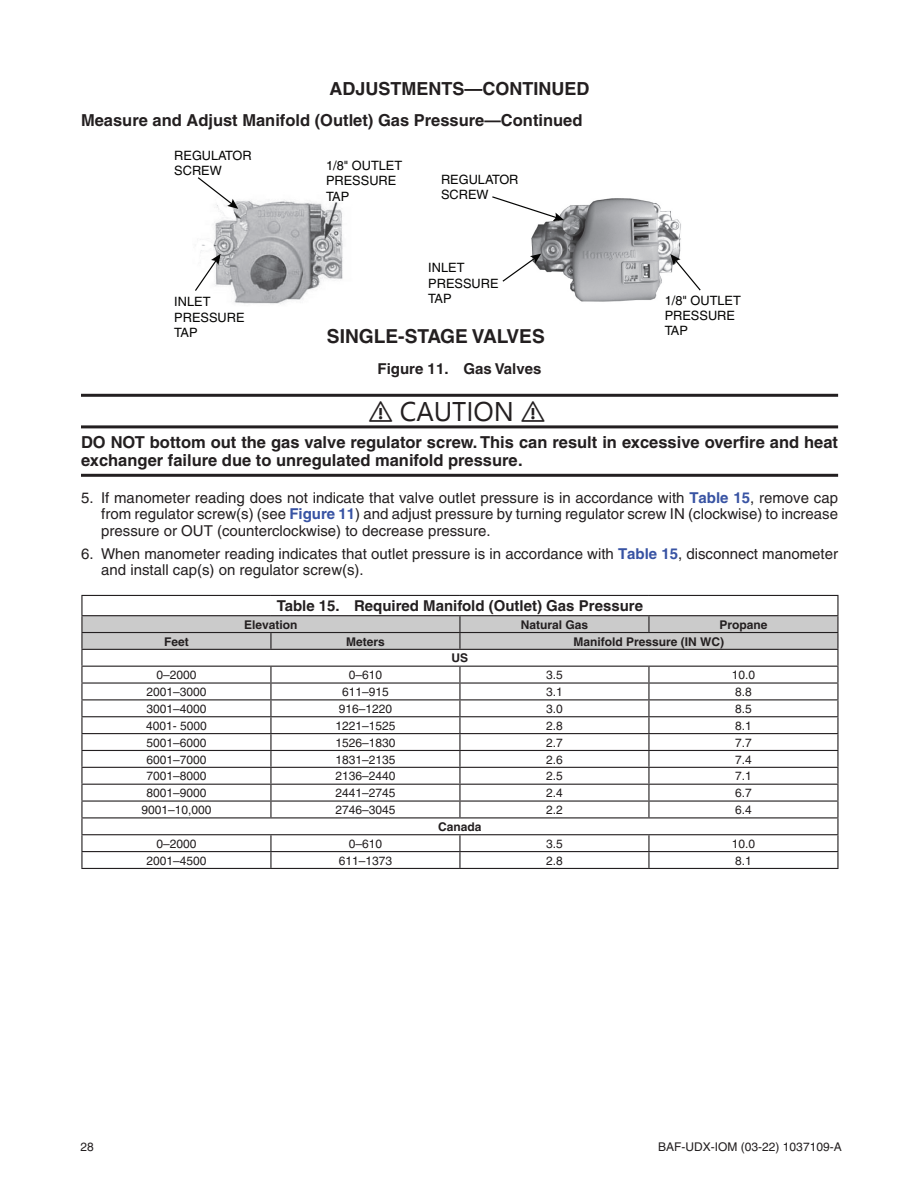
<style>
.page{position:relative;width:918px;height:1188px;background:#fff}
.page>*{position:absolute;margin:0;border:0;box-sizing:border-box;transform-origin:0 0}
.t1{font:700 19.2px "Helvetica";color:#231f20}
.HEADING-CONTINUED{font:700 18px "Helvetica";color:#231f20}
.Note_Paragraph{font:700 16.5px/18px "Helvetica";color:#231f20}
.SUBHEADING1-CONTINUE{font:700 16.5px "Helvetica";color:#231f20}
.t2{font:15px/16.5px "Helvetica";color:#231f20;text-align:justify}
.t3{font:700 15px "Helvetica";color:#231f20}
.t4{font:12.9px/15.5px "Helvetica";color:#050504}
.Table_Text{font:12px "Helvetica";color:#231f20}
.Column_Head{font:700 12px "Helvetica";color:#231f20}
.Table_Text-2{font:700 12px "Helvetica";color:#231f20}
.s1{font-weight:700;color:#3853a3}
</style>
<div class="page">
<img style="left:200px;top:198px;width:481px;height:106px">
<svg style="left:195px;top:254px;width:26px;height:37px"></svg>
<svg style="left:198px;top:177px;width:40px;height:32px"></svg>
<svg style="left:503px;top:254px;width:38px;height:28px"></svg>
<svg style="left:492px;top:196px;width:72px;height:25px"></svg>
<svg style="left:670px;top:254px;width:31px;height:37px"></svg>
<hr style="left:81px;top:595px;width:190px;height:1px;background:#231f20">
<hr style="left:271px;top:595px;width:189px;height:1px;background:#231f20">
<hr style="left:460px;top:595px;width:189px;height:1px;background:#231f20">
<hr style="left:649px;top:595px;width:190px;height:1px;background:#231f20">
<hr style="left:81px;top:868px;width:190px;height:1px;background:#231f20">
<hr style="left:271px;top:868px;width:189px;height:1px;background:#231f20">
<hr style="left:460px;top:868px;width:189px;height:1px;background:#231f20">
<hr style="left:649px;top:868px;width:190px;height:1px;background:#231f20">
<svg style="left:81px;top:596px;width:758px;height:272px"></svg>
<hr style="left:460px;top:649px;width:189px;height:1px;background:#231f20">
<hr style="left:649px;top:649px;width:190px;height:1px;background:#231f20">
<hr style="left:81px;top:394px;width:757px;height:3px;background:#231f20">
<hr style="left:81px;top:425px;width:757px;height:3px;background:#231f20">
<hr style="left:81px;top:474px;width:757px;height:3px;background:#231f20">
<p class="HEADING-CONTINUED" style="left:330px;top:78px;width:261px">ADJUSTMENTS—CONTINUED</p>
<p class="SUBHEADING1-CONTINUE" style="left:81px;top:110px;width:503px">Measure and Adjust Manifold (Outlet) Gas Pressure—Continued</p>
<p class="t4" style="left:174px;top:148px;width:79px">REGULATOR<br>SCREW</p>
<p class="t4" style="left:174px;top:294px;width:72px">INLET<br>PRESSURE<br>TAP</p>
<p class="t4" style="left:326px;top:157px;width:78px">1/8" OUTLET<br>PRESSURE<br>TAP</p>
<p class="t4" style="left:441px;top:172px;width:79px">REGULATOR<br>SCREW</p>
<p class="t4" style="left:428px;top:260px;width:72px">INLET<br>PRESSURE<br>TAP</p>
<p class="t1" style="left:327px;top:325px;width:219px">SINGLE-STAGE VALVES</p>
<p class="t3" style="left:378px;top:360px;width:165px">Figure 11. Gas Valves</p>
<p class="t4" style="left:665px;top:292px;width:78px">1/8" OUTLET<br>PRESSURE<br>TAP</p>
<p class="Note_Paragraph" style="left:81px;top:433px;width:759px">DO NOT bottom out the gas valve regulator screw. This can result in excessive overfire and heat exchanger failure due to unregulated manifold pressure.</p>
<p class="t2" style="left:101px;top:489px;width:738px;text-indent:-20px">5. If manometer reading does not indicate that valve outlet pressure is in accordance with <span class="s1">Table 15</span>, remove cap from regulator screw(s) (see <span class="s1">Figure 11</span>) and adjust pressure by turning regulator screw IN (clockwise) to increase pressure or OUT (counterclockwise) to decrease pressure.</p>
<p class="t2" style="left:101px;top:545px;width:738px;text-indent:-20px">6. When manometer reading indicates that outlet pressure is in accordance with <span class="s1">Table 15</span>, disconnect manometer and install cap(s) on regulator screw(s).</p>
<p class="t4" style="left:213px;top:491px;width:138px">INLET PRESSURE TAP</p>
<p class="t4" style="left:513px;top:506px;width:178px">1/8" OUTLET PRESSURE TAP</p>
<p class="t1" style="left:359px;top:535px;width:180px">TWO-STAGE VALVE</p>
<p class="t3" style="left:277px;top:597px;width:368px">Table 15. Required Manifold (Outlet) Gas Pressure</p>
<p class="Column_Head" style="left:244px;top:617px;width:55px">Elevation</p>
<p class="Column_Head" style="left:521px;top:617px;width:69px">Natural Gas</p>
<p class="Column_Head" style="left:719px;top:617px;width:50px">Propane</p>
<p class="Column_Head" style="left:164px;top:634px;width:26px">Feet</p>
<p class="Column_Head" style="left:346px;top:634px;width:40px">Meters</p>
<p class="Column_Head" style="left:574px;top:634px;width:152px">Manifold Pressure (IN WC)</p>
<p class="Table_Text-2" style="left:452px;top:651px;width:18px">US</p>
<p class="Table_Text" style="left:156px;top:668px;width:42px">0–2000</p>
<p class="Table_Text" style="left:349px;top:668px;width:35px">0–610</p>
<p class="Table_Text" style="left:546px;top:668px;width:18px">3.5</p>
<p class="Table_Text" style="left:732px;top:668px;width:25px">10.0</p>
<p class="Table_Text" style="left:146px;top:685px;width:62px">2001–3000</p>
<p class="Table_Text" style="left:342px;top:685px;width:48px">611–915</p>
<p class="Table_Text" style="left:546px;top:685px;width:18px">3.1</p>
<p class="Table_Text" style="left:735px;top:685px;width:18px">8.8</p>
<p class="Table_Text" style="left:146px;top:702px;width:62px">3001–4000</p>
<p class="Table_Text" style="left:339px;top:702px;width:55px">916–1220</p>
<p class="Table_Text" style="left:546px;top:702px;width:18px">3.0</p>
<p class="Table_Text" style="left:735px;top:702px;width:18px">8.5</p>
<p class="Table_Text" style="left:146px;top:719px;width:62px">4001- 5000</p>
<p class="Table_Text" style="left:335px;top:719px;width:62px">1221–1525</p>
<p class="Table_Text" style="left:546px;top:719px;width:18px">2.8</p>
<p class="Table_Text" style="left:735px;top:719px;width:18px">8.1</p>
<p class="Table_Text" style="left:146px;top:736px;width:62px">5001–6000</p>
<p class="Table_Text" style="left:335px;top:736px;width:62px">1526–1830</p>
<p class="Table_Text" style="left:546px;top:736px;width:18px">2.7</p>
<p class="Table_Text" style="left:735px;top:736px;width:18px">7.7</p>
<p class="Table_Text" style="left:146px;top:752px;width:62px">6001–7000</p>
<p class="Table_Text" style="left:335px;top:752px;width:62px">1831–2135</p>
<p class="Table_Text" style="left:546px;top:752px;width:18px">2.6</p>
<p class="Table_Text" style="left:735px;top:752px;width:18px">7.4</p>
<p class="Table_Text" style="left:146px;top:769px;width:62px">7001–8000</p>
<p class="Table_Text" style="left:335px;top:769px;width:62px">2136–2440</p>
<p class="Table_Text" style="left:546px;top:769px;width:18px">2.5</p>
<p class="Table_Text" style="left:735px;top:769px;width:18px">7.1</p>
<p class="Table_Text" style="left:146px;top:786px;width:62px">8001–9000</p>
<p class="Table_Text" style="left:335px;top:786px;width:62px">2441–2745</p>
<p class="Table_Text" style="left:546px;top:786px;width:18px">2.4</p>
<p class="Table_Text" style="left:735px;top:786px;width:18px">6.7</p>
<p class="Table_Text" style="left:141px;top:803px;width:72px">9001–10,000</p>
<p class="Table_Text" style="left:335px;top:803px;width:62px">2746–3045</p>
<p class="Table_Text" style="left:546px;top:803px;width:18px">2.2</p>
<p class="Table_Text" style="left:735px;top:803px;width:18px">6.4</p>
<p class="Table_Text-2" style="left:438px;top:819px;width:45px">Canada</p>
<p class="Table_Text" style="left:156px;top:837px;width:42px">0–2000</p>
<p class="Table_Text" style="left:349px;top:837px;width:35px">0–610</p>
<p class="Table_Text" style="left:546px;top:837px;width:18px">3.5</p>
<p class="Table_Text" style="left:732px;top:837px;width:25px">10.0</p>
<p class="Table_Text" style="left:146px;top:854px;width:62px">2001–4500</p>
<p class="Table_Text" style="left:339px;top:854px;width:55px">611–1373</p>
<p class="Table_Text" style="left:546px;top:854px;width:18px">2.8</p>
<p class="Table_Text" style="left:735px;top:854px;width:18px">8.1</p>
<p class="Table_Text" style="left:81px;top:1140px;width:15px">28</p>
<p class="Table_Text" style="left:658px;top:1140px;width:185px">BAF-UDX-IOM (03-22) 1037109-A</p>
</div>
